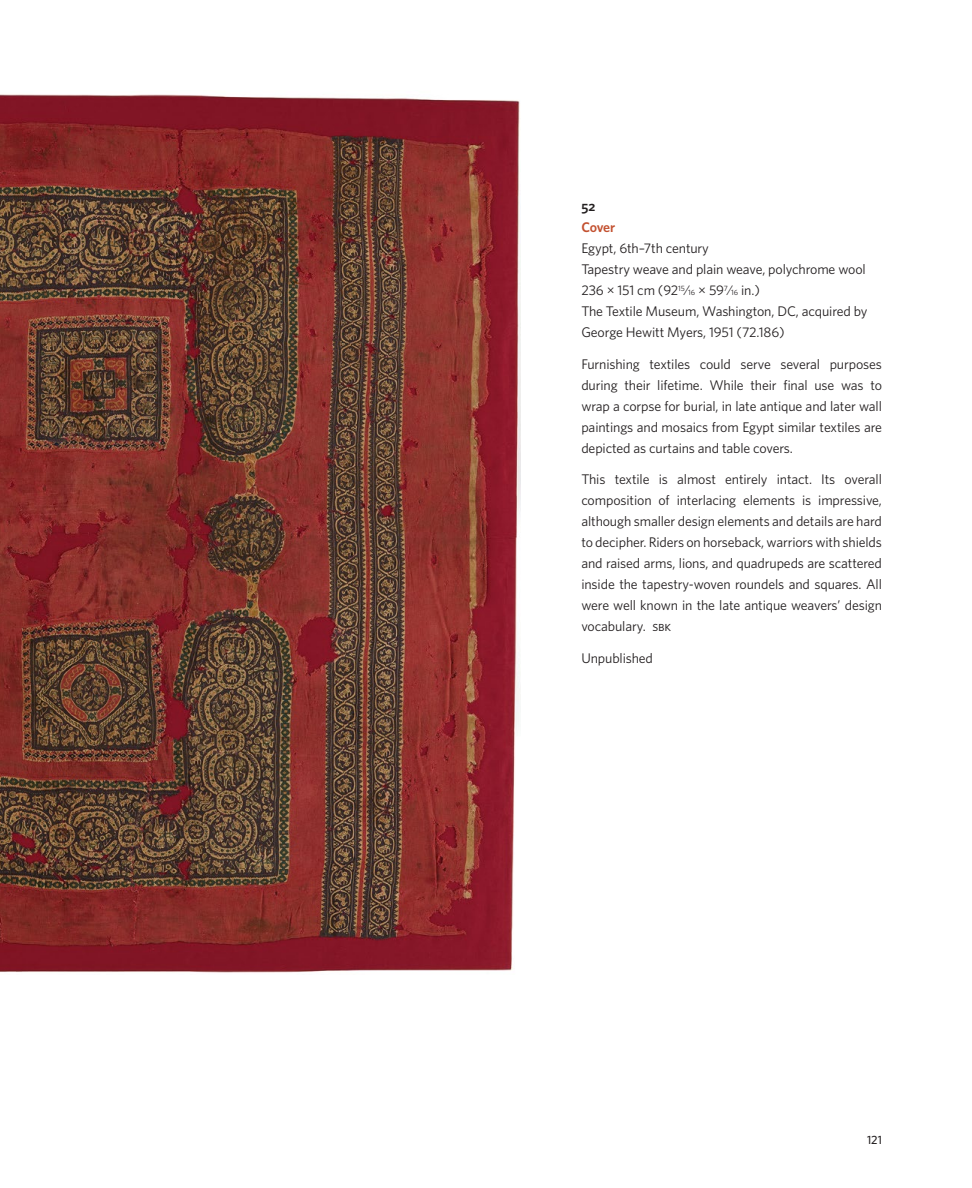
<style>
.page{position:relative;width:972px;height:1188px;background:#fff}
.page>*{position:absolute;margin:0;border:0;box-sizing:border-box;transform-origin:0 0}
.t1{font:13.95px/21px "Whitney";letter-spacing:-.01em;color:#231f20;text-align:justify}
.t2{font:600 13.95px "Whitney";letter-spacing:-.025em;color:#c35130}
.t3{font:13.95px "Whitney Semibold SC";color:#231f20}
.t4{font:500 12px "Whitney";color:#231f20}
.s1{font-size:7.65px}
.s2{font-family:"Whitney Book SC"}
</style>
<div class="page">
<img style="left:0;top:94px;width:520px;height:879px">
<p class="t3" style="left:581px;top:198px;width:16px">52</p>
<p class="t2" style="left:581px;top:218px;width:35px">Cover</p>
<p class="t1" style="left:581px;top:237px;width:288px;text-align:left">Egypt, 6th–7th century<br>Tapestry weave and plain weave, polychrome wool 236 × 151 cm (92<sup>15</sup>⁄<span class="s1">16</span> × 59<sup>7</sup>⁄<span class="s1">16</span> in.)<br>The Textile Museum, Washington, DC, acquired by George Hewitt Myers, 1951 (72.186)</p>
<p class="t1" style="left:581px;top:353px;width:302px">Furnishing textiles could serve several purposes during their lifetime. While their final use was to wrap a corpse for burial, in late antique and later wall paintings and mosaics from Egypt similar textiles are depicted as curtains and table covers.</p>
<p class="t1" style="left:581px;top:468px;width:302px">This textile is almost entirely intact. Its overall composition of interlacing elements is impressive, although smaller design elements and details are hard to decipher. Riders on horseback, warriors with shields and raised arms, lions, and quadrupeds are scattered inside the tapestry-woven roundels and squares. All were well known in the late antique weavers’ design vocabulary. <span class="s2">sbk</span></p>
<p class="t1" style="left:581px;top:647px;width:73px">Unpublished</p>
<p class="t4" style="left:867px;top:1131px;width:16px">121</p>
</div>
